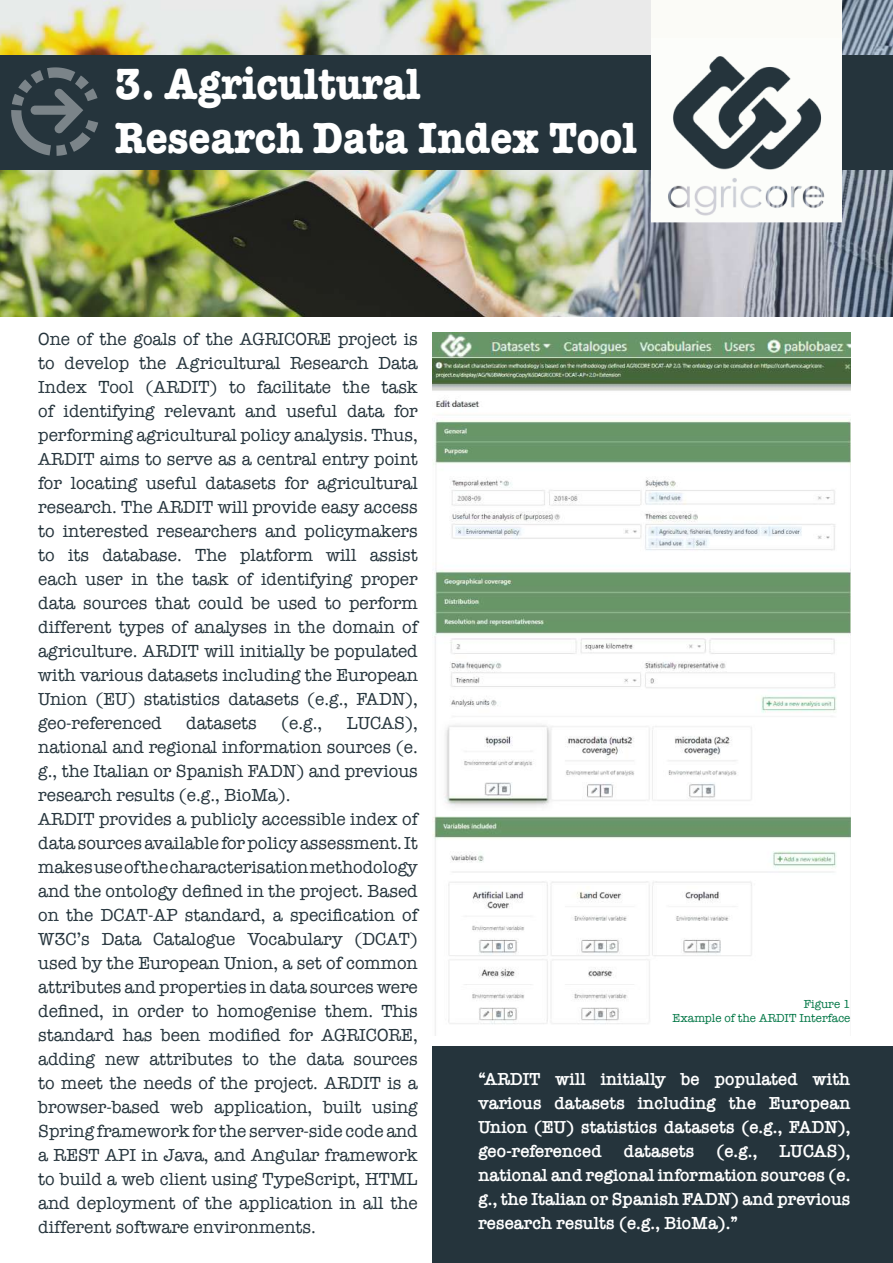
<style>
.page{position:relative;width:893px;height:1263px;background:#fff}
.page>*{position:absolute;margin:0;border:0;box-sizing:border-box;transform-origin:0 0}
.t1{font:700 45px/54px "American Typewriter";color:#fff;scale:.9 1}
.t2{font:18px/24px "American Typewriter";color:#25343c;text-align:justify}
.t3{font:600 18px/24px "American Typewriter";color:#fff;text-align:justify}
.t4{font:12px/13.5px "American Typewriter";color:#007645;text-align:right}
</style>
<div class="page">
<div style="left:433px;top:1046px;width:460px;height:217px;background:#25343c"></div>
<img style="left:0;top:0;width:893px;height:317px">
<div style="left:0;top:55px;width:893px;height:115px;background:#25343c"></div>
<svg style="left:11px;top:67px;width:87px;height:89px"></svg>
<div style="left:651px;top:0;width:191px;height:56px;background:#fbfbf7"></div>
<img style="left:651px;top:56px;width:191px;height:177px">
<img style="left:433px;top:333px;width:417px;height:702px">
<h1 class="t1" style="left:115px;top:55px;width:582px">3. Agricultural<br>Research Data Index Tool</h1>
<p class="t2" style="left:38px;top:327px;width:381px">One of the goals of the AGRICORE project is to develop the Agricultural Research Data Index Tool (ARDIT) to facilitate the task of identifying relevant and useful data for performing agricultural policy analysis. Thus, ARDIT aims to serve as a central entry point for locating useful datasets for agricultural research. The ARDIT will provide easy access to interested researchers and policymakers to its database. The platform will assist each user in the task of identifying proper data sources that could be used to perform different types of analyses in the domain of agriculture. ARDIT will initially be populated with various datasets including the European Union (EU) statistics datasets (e.g., FADN), geo-referenced</p>
<p class="t2" style="left:38px;top:711px;width:381px;text-align:left;text-indent:309px">LUCAS), national and regional information sources (e. g., the Italian or Spanish FADN) and previous research results (e.g., BioMa).<br>ARDIT provides a publicly accessible index of data sources available for policy assessment. It makes use of the characterisation methodology and the ontology defined in the project. Based on the DCAT-AP standard, a specification of W3C’s Data Catalogue Vocabulary (DCAT) used by the European Union, a set of common attributes and properties in data sources were defined, in order to homogenise them. This standard has been modified for AGRICORE, adding new attributes to the data sources to meet the needs of the project. ARDIT is a browser-based web application, built using Spring framework for the server-side code and a REST API in Java, and Angular framework to build a web client using TypeScript, HTML and deployment of the application in all the different software environments.</p>
<p class="t2" style="left:186px;top:711px;width:72px">datasets</p>
<p class="t2" style="left:281px;top:711px;width:42px">(e.g.,</p>
<p class="t4" style="left:673px;top:997px;width:179px">Figure 1<br>Example of the ARDIT Interface</p>
<p class="t3" style="left:478px;top:1067px;width:374px">“ARDIT will initially be populated with various datasets including the European Union (EU) statistics datasets (e.g., FADN), geo-referenced datasets (e.g., LUCAS), national and regional information sources (e. g., the Italian or Spanish FADN) and previous research results (e.g., BioMa).”</p>
</div>
